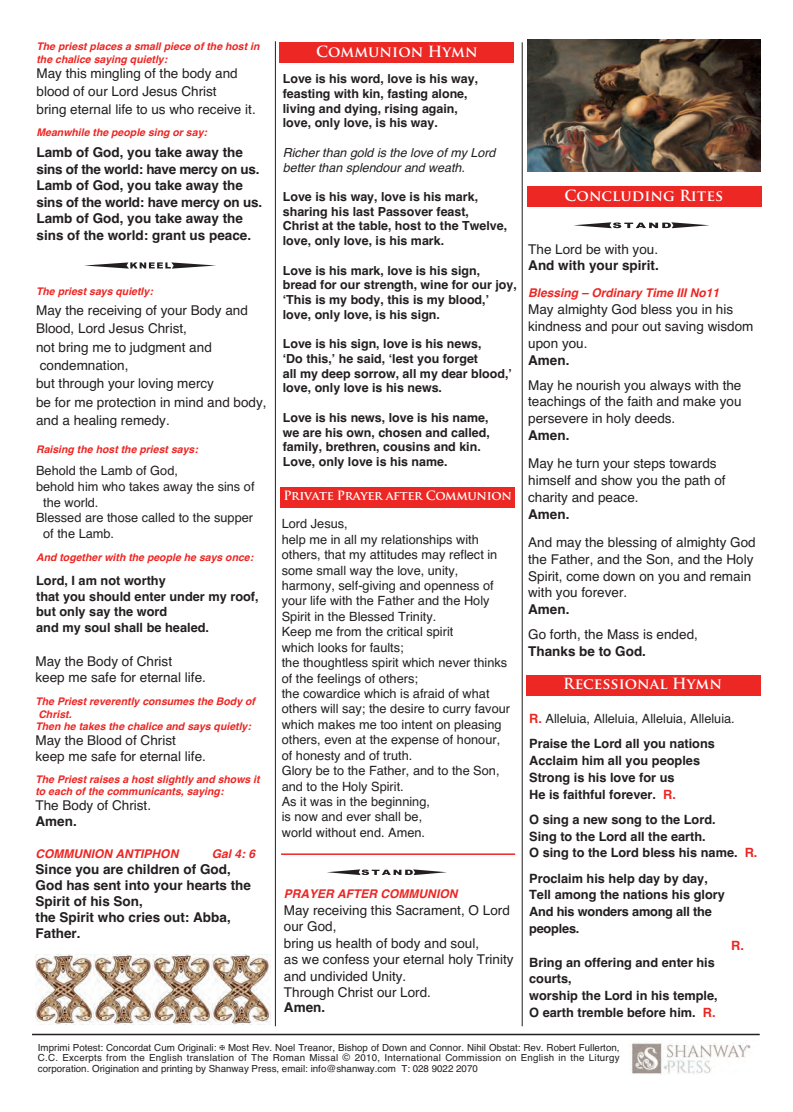
<style>
.page{position:relative;width:793px;height:1112px;background:#fff}
.page>*{position:absolute;margin:0;border:0;box-sizing:border-box;transform-origin:0 0}
.t1{font:700 15px "Trajan Pro";color:#fff}
.t2{font:13.5px/16.8px "Helvetica";color:#231f20}
.t3{font:700 13.5px/16.5px "Helvetica";color:#231f20}
.t4{font:12.75px/15.5px "Helvetica";color:#231f20}
.t5{font:700 12.75px/16.8px "Helvetica";color:#231f20}
.t6{font:700 12.75px "Helvetica";color:#ec2724}
.t7{font:700 12.45px/14.7px "Helvetica";color:#231f20}
.t8{font:italic 12.45px/14.7px "Helvetica";color:#231f20}
.t9{font:700 12.45px "Trajan Pro";letter-spacing:-.03em;color:#fff}
.t10{font:italic 700 12px "Helvetica";color:#ec2724}
.t11{font:italic 700 10.5px/12.6px "Helvetica";color:#ec2724}
.t12{font:9.75px/10.5px "Helvetica";color:#231f20;text-align:justify}
.s1{font-weight:700}
.s2{font-weight:400}
.s3{font-weight:700;color:#ec2724}
.s4{color:#ec2724}
.s5{font-size:10.5px}
</style>
<div class="page">
<hr style="left:522px;top:42px;width:1px;height:984px;background:#231f20">
<hr style="left:275px;top:41px;width:1px;height:985px;background:#231f20">
<hr style="left:32px;top:1033px;width:727px;height:2px;background:#231f20">
<svg style="left:327px;top:869px;width:120px;height:6px"></svg>
<svg style="left:84px;top:262px;width:132px;height:6px"></svg>
<svg style="left:574px;top:222px;width:135px;height:6px"></svg>
<img style="left:632px;top:1043px;width:119px;height:31px">
<hr style="left:281px;top:853px;width:234px;height:1px;background:#ec2724">
<img style="left:35px;top:954px;width:235px;height:70px">
<img style="left:527px;top:39px;width:233px;height:133px">
<div style="left:279px;top:42px;width:235px;height:20px;background:#ec2724"></div>
<div style="left:280px;top:487px;width:234px;height:20px;background:#ec2724"></div>
<div style="left:527px;top:186px;width:235px;height:20px;background:#ec2724"></div>
<div style="left:525px;top:675px;width:235px;height:20px;background:#ec2724"></div>
<p class="t11" style="left:36px;top:40px;width:224px">The priest places a small piece of the host in the chalice saying quietly:</p>
<p class="t2" style="left:36px;top:64px;width:221px;line-height:18px">May this mingling of the body and blood of our Lord Jesus Christ<br>bring eternal life to us who receive it.</p>
<p class="t11" style="left:36px;top:126px;width:172px">Meanwhile the people sing or say:</p>
<p class="t3" style="left:36px;top:144px;width:227px">Lamb of God, you take away the sins of the world: have mercy on us.<br>Lamb of God, you take away the sins of the world: have mercy on us.<br>Lamb of God, you take away the sins of the world: grant us peace.</p>
<p class="t11" style="left:36px;top:285px;width:118px">The priest says quietly:</p>
<p class="t2" style="left:36px;top:301px;width:232px;line-height:18.3px">May the receiving of your Body and<br>Blood, Lord Jesus Christ,<br>not bring me to judgment and condemnation,<br>but through your loving mercy<br>be for me protection in mind and body, and a healing remedy.</p>
<p class="t11" style="left:36px;top:443px;width:163px">Raising the host the priest says:</p>
<p class="t4" style="left:36px;top:463px;width:143px">Behold the Lamb of God,</p>
<p class="t4" style="left:36px;top:479px;width:220px">behold him who takes away the sins of</p>
<p class="t4" style="left:43px;top:494px;width:57px">the world.</p>
<p class="t4" style="left:36px;top:510px;width:218px">Blessed are those called to the supper</p>
<p class="t4" style="left:43px;top:525px;width:72px">of the Lamb.</p>
<p class="t11" style="left:36px;top:551px;width:219px">And together with the people he says once:</p>
<p class="t5" style="left:36px;top:572px;width:224px;line-height:15.6px">Lord, I am not worthy<br>that you should enter under my roof, but only say the word<br>and my soul shall be healed.</p>
<p class="t2" style="left:35px;top:653px;width:172px;line-height:16.2px">May the Body of Christ<br>keep me safe for eternal life.</p>
<p class="t11" style="left:35px;top:695px;width:221px">The Priest reverently consumes the Body of<br>Christ.<br>Then he takes the chalice and says quietly:</p>
<p class="t2" style="left:35px;top:732px;width:172px;line-height:16.2px">May the Blood of Christ keep me safe for eternal life.</p>
<p class="t11" style="left:35px;top:772px;width:226px">The Priest raises a host slightly and shows it to each of the communicants, saying:</p>
<p class="t2" style="left:35px;top:797px;width:117px;line-height:16.2px">The Body of Christ.<br><span class="s1">Amen.</span></p>
<p class="t10" style="left:36px;top:846px;width:144px">COMMUNION ANTIPHON</p>
<p class="t10" style="left:212px;top:846px;width:45px">Gal 4: 6</p>
<p class="t3" style="left:36px;top:860px;width:217px">Since you are children of God,<br>God has sent into your hearts the<br>Spirit of his Son,<br>the Spirit who cries out: Abba,<br>Father.</p>
<p class="t1" style="left:316px;top:43px;width:163px">Communion Hymn</p>
<p class="t7" style="left:283px;top:71px;width:197px">Love is his word, love is his way, feasting with kin, fasting alone, living and dying, rising again, love, only love, is his way.</p>
<p class="t8" style="left:283px;top:145px;width:214px">Richer than gold is the love of my Lord better than splendour and weath.</p>
<p class="t7" style="left:283px;top:189px;width:226px">Love is his way, love is his mark, sharing his last Passover feast, Christ at the table, host to the Twelve, love, only love, is his mark.</p>
<p class="t7" style="left:283px;top:263px;width:235px">Love is his mark, love is his sign, bread for our strength, wine for our joy, ‘This is my body, this is my blood,’ love, only love, is his sign.</p>
<p class="t7" style="left:283px;top:336px;width:231px">Love is his sign, love is his news,<br>‘Do this,’ he said, ‘lest you forget<br>all my deep sorrow, all my dear blood,’ love, only love is his news.</p>
<p class="t7" style="left:283px;top:410px;width:208px">Love is his news, love is his name, we are his own, chosen and called, family, brethren, cousins and kin.<br>Love, only love is his name.</p>
<p class="t9" style="left:283px;top:489px;width:230px">Private Prayer after Communion</p>
<p class="t4" style="left:282px;top:516px;width:230px">Lord Jesus,<br>help me in all my relationships with others, that my attitudes may reflect in some small way the love, unity, harmony, self-giving and openness of your life with the Father and the Holy<br>Spirit in the Blessed Trinity.<br>Keep me from the critical spirit<br>which looks for faults;<br>the thoughtless spirit which never thinks of the feelings of others;<br>the cowardice which is afraid of what others will say; the desire to curry favour which makes me too intent on pleasing others, even at the expense of honour, of honesty and of truth.<br>Glory be to the Father, and to the Son, and to the Holy Spirit.<br>As it was in the beginning,<br>is now and ever shall be,<br>world without end. Amen.</p>
<p class="t10" style="left:284px;top:887px;width:175px">PRAYER AFTER COMMUNION</p>
<p class="t2" style="left:284px;top:901px;width:231px">May receiving this Sacrament, O Lord our God,<br>bring us health of body and soul,<br>as we confess your eternal holy Trinity and undivided Unity.<br>Through Christ our Lord.</p>
<p class="t3" style="left:284px;top:999px;width:43px">Amen.</p>
<p class="t1" style="left:564px;top:187px;width:160px">Concluding Rites</p>
<p class="t3" style="left:528px;top:240px;width:132px"><span class="s2">The Lord be with you.<br></span>And with your spirit.</p>
<p class="t10" style="left:528px;top:285px;width:192px">Blessing – Ordinary Time III No11</p>
<p class="t2" style="left:528px;top:301px;width:227px">May almighty God bless you in his kindness and pour out saving wisdom upon you.<br><span class="s1">Amen.</span></p>
<p class="t2" style="left:528px;top:376px;width:215px">May he nourish you always with the teachings of the faith and make you persevere in holy deeds.<br><span class="s1">Amen.</span></p>
<p class="t2" style="left:528px;top:455px;width:199px">May he turn your steps towards himself and show you the path of charity and peace.<br><span class="s1">Amen.</span></p>
<p class="t2" style="left:528px;top:533px;width:229px">And may the blessing of almighty God the Father, and the Son, and the Holy<br>Spirit, come down on you and remain with you forever.<br><span class="s1">Amen.</span></p>
<p class="t2" style="left:528px;top:626px;width:171px">Go forth, the Mass is ended,<br><span class="s1">Thanks be to God.</span></p>
<p class="t1" style="left:563px;top:675px;width:160px">Recessional Hymn</p>
<p class="t4" style="left:529px;top:705px;width:207px;line-height:25.2px"><span class="s3">R.</span> Alleluia, Alleluia, Alleluia, Alleluia.<br><span class="s1">Praise the Lord all you nations</span></p>
<p class="t5" style="left:529px;top:752px;width:172px">Acclaim him all you peoples<br>Strong is his love for us<br>He is faithful forever. <span class="s4">R.</span></p>
<p class="t5" style="left:529px;top:811px;width:230px">O sing a new song to the Lord.<br>Sing to the Lord all the earth.<br>O sing to the Lord bless his name. <span class="s4">R.</span></p>
<p class="t5" style="left:529px;top:869px;width:197px">Proclaim his help day by day,<br>Tell among the nations his glory<br>And his wonders among all the peoples.</p>
<p class="t6" style="left:731px;top:937px;width:14px">R.</p>
<p class="t5" style="left:529px;top:953px;width:190px">Bring an offering and enter his courts,<br>worship the Lord in his temple,<br>O earth tremble before him. <span class="s4">R.</span></p>
<p class="t12" style="left:38px;top:1042px;width:583px">Imprimi Potest: Concordat Cum Originali: Most Rev. Noel Treanor, Bishop of Down and Connor. Nihil Obstat: Rev. Robert Fullerton, C.C. Excerpts from the English translation of The Roman Missal <span class="s5">©</span> 2010, International Commission on English in the Liturgy corporation. Origination and printing by Shanway Press, email: info@shanway.com T: 028 9022 2070</p>
</div>
